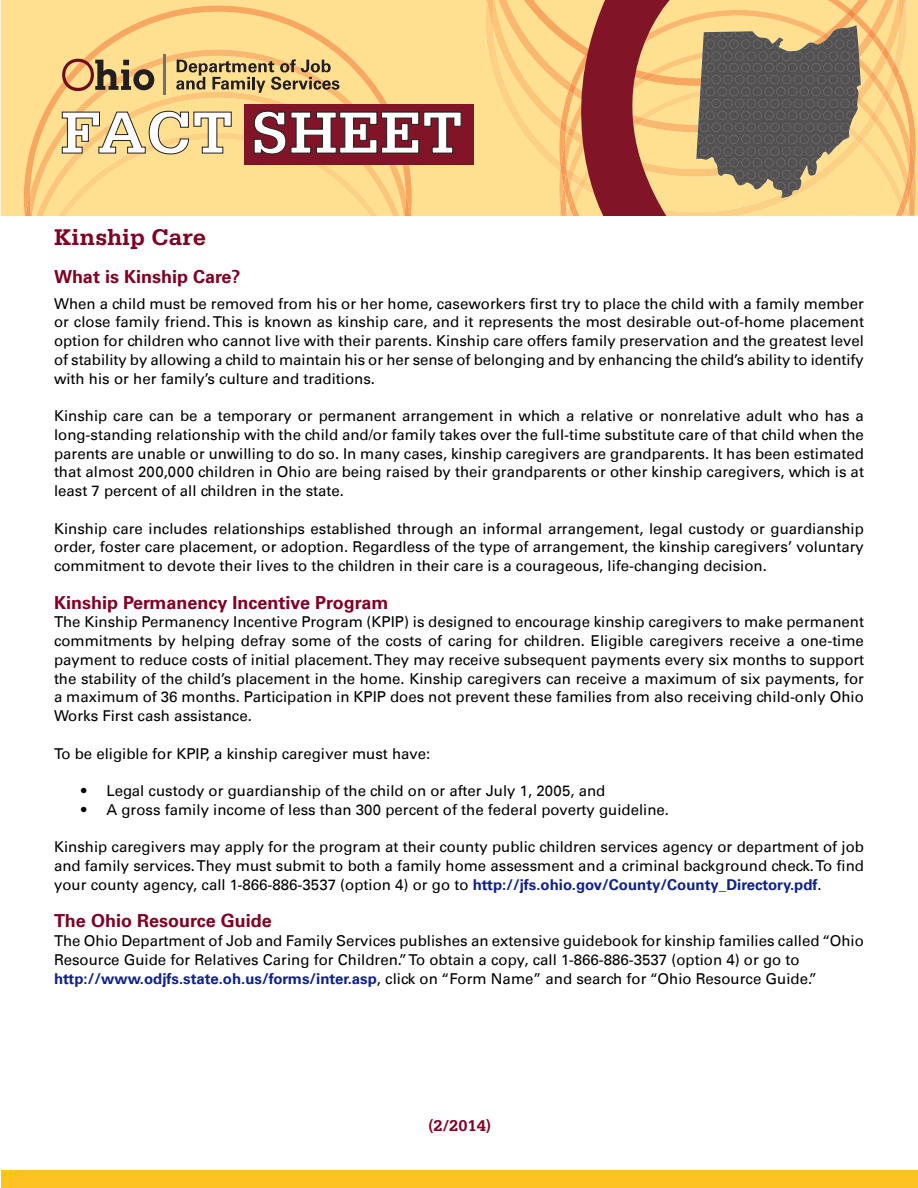
<style>
.page{position:relative;width:918px;height:1188px;background:#fff}
.page>*{position:absolute;margin:0;border:0;box-sizing:border-box;transform-origin:0 0}
.t1{font:700 24px "Serifa Std";color:#820024}
.t2{font:700 18px "Univers LT";color:#820024}
.t3{font:700 16.5px "Serifa Std";color:#820024}
.t4{font:15px/18.8px "Univers LT";color:#000;text-align:justify}
.s1{font-weight:700;color:#0f218b}
</style>
<div class="page">
<div style="left:1px;top:1170px;width:917px;height:18px;background:#ffc222"></div>
<div style="left:1px;top:0;width:917px;height:216px;background:#fee090"></div>
<svg style="left:24px;top:5px;width:388px;height:211px;background:#fdda8b"></svg>
<svg style="left:30px;top:50px;width:376px;height:60px;background:#fcd88a"></svg>
<svg style="left:36px;top:92px;width:363px;height:18px;background:#fdd789"></svg>
<svg style="left:62px;top:59px;width:92px;height:32px;background:#b28e5f"></svg>
<hr style="left:164px;top:54px;width:2px;height:41px;background:#717074">
<svg style="left:176px;top:59px;width:163px;height:34px;background:#bea56d"></svg>
<svg style="left:487px;top:0;width:429px;height:216px;background:#c79f70"></svg>
<div style="left:244px;top:104px;width:229px;height:60px;background:#821428"></div>
<svg style="left:26px;top:110px;width:436px;height:106px"></svg>
<h1 class="t1" style="left:54px;top:223px;width:154px">Kinship Care</h1>
<p class="t2" style="left:54px;top:266px;width:188px">What is Kinship Care?</p>
<p class="t4" style="left:54px;top:294px;width:812px">When a child must be removed from his or her home, caseworkers first try to place the child with a family member or close family friend. This is known as kinship care, and it represents the most desirable out-of-home placement option for children who cannot live with their parents. Kinship care offers family preservation and the greatest level of stability by allowing a child to maintain his or her sense of belonging and by enhancing the child’s ability to identify with his or her family’s culture and traditions.</p>
<p class="t4" style="left:54px;top:406px;width:812px">Kinship care can be a temporary or permanent arrangement in which a relative or nonrelative adult who has a long-standing relationship with the child and/or family takes over the full-time substitute care of that child when the parents are unable or unwilling to do so. In many cases, kinship caregivers are grandparents. It has been estimated that almost 200,000 children in Ohio are being raised by their grandparents or other kinship caregivers, which is at least 7 percent of all children in the state.</p>
<p class="t4" style="left:54px;top:519px;width:812px">Kinship care includes relationships established through an informal arrangement, legal custody or guardianship order, foster care placement, or adoption. Regardless of the type of arrangement, the kinship caregivers’ voluntary commitment to devote their lives to the children in their care is a courageous, life-changing decision.</p>
<p class="t2" style="left:54px;top:592px;width:336px">Kinship Permanency Incentive Program</p>
<p class="t4" style="left:54px;top:613px;width:812px">The Kinship Permanency Incentive Program (KPIP) is designed to encourage kinship caregivers to make permanent commitments by helping defray some of the costs of caring for children. Eligible caregivers receive a one-time payment to reduce costs of initial placement. They may receive subsequent payments every six months to support the stability of the child’s placement in the home. Kinship caregivers can receive a maximum of six payments, for a maximum of 36 months. Participation in KPIP does not prevent these families from also receiving child-only Ohio Works First cash assistance.</p>
<p class="t4" style="left:54px;top:744px;width:378px">To be eligible for KPIP, a kinship caregiver must have:</p>
<p class="t4" style="left:81px;top:781px;width:526px">• Legal custody or guardianship of the child on or after July 1, 2005, and</p>
<p class="t4" style="left:81px;top:800px;width:590px">• A gross family income of less than 300 percent of the federal poverty guideline.</p>
<p class="t4" style="left:54px;top:838px;width:812px">Kinship caregivers may apply for the program at their county public children services agency or department of job and family services. They must submit to both a family home assessment and a criminal background check. To find your county agency, call 1-866-886-3537 (option 4) or go to <span class="s1">http://jfs.ohio.gov/County/County_Directory.pdf</span>.</p>
<p class="t2" style="left:54px;top:910px;width:219px">The Ohio Resource Guide</p>
<p class="t4" style="left:54px;top:931px;width:811px;text-align:left">The Ohio Department of Job and Family Services publishes an extensive guidebook for kinship families called “Ohio<br>Resource Guide for Relatives Caring for Children.” To obtain a copy, call 1-866-886-3537 (option 4) or go to <span class="s1">http://www.odjfs.state.oh.us/forms/inter.asp</span>, click on “Form Name” and search for “Ohio Resource Guide.”</p>
<p class="t3" style="left:428px;top:1116px;width:65px">(2/2014)</p>
</div>
